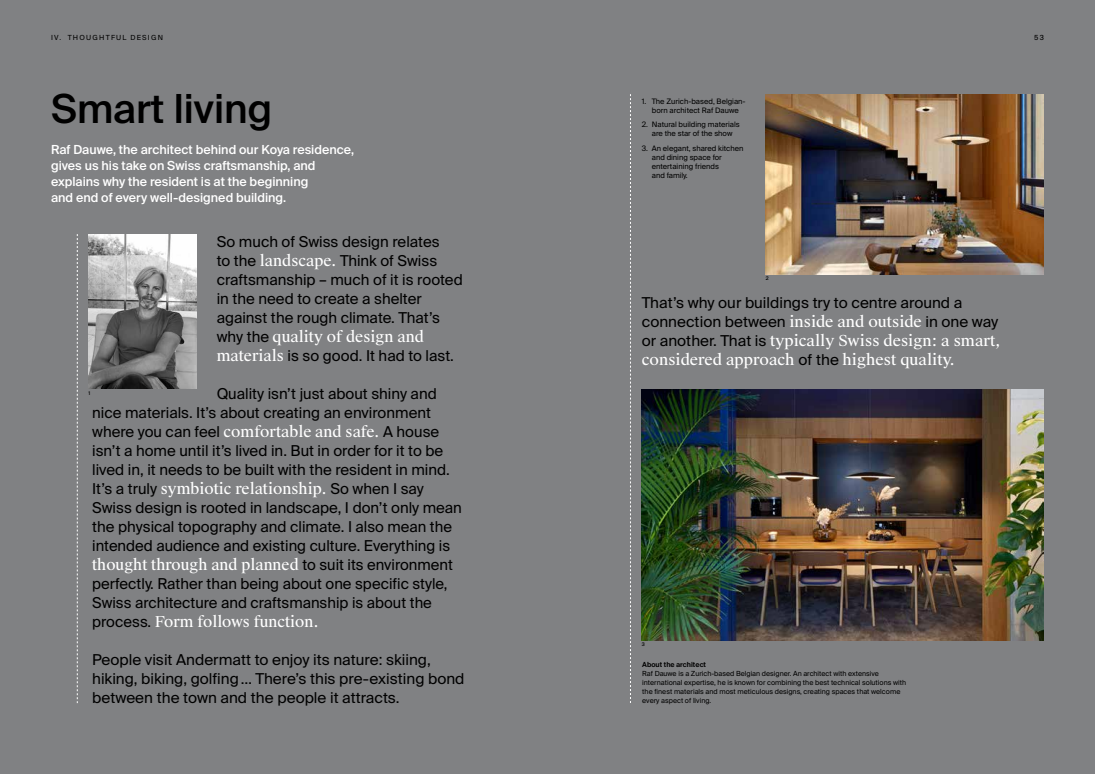
<style>
.page{position:relative;width:1095px;height:774px;background:#fff}
.page>*{position:absolute;margin:0;border:0;box-sizing:border-box;transform-origin:0 0}
.t1{font:500 40px "Suisse Intl";color:#000}
.t2{font:15px/19px "Suisse Intl";color:#000}
.t3{font:15px/19px "Suisse Works";color:#fff}
.t4{font:500 12.5px/16px "Suisse Intl";color:#fff}
.t5{font:7.5px/9px "Suisse Intl";color:#000;text-align:center}
.t6{font:7px/9px "Suisse Intl";color:#000}
.t7{font:7px "Suisse Intl";letter-spacing:.175em;color:#000}
.t8{font:600 7px "Suisse Intl";color:#000}
.t9{font:500 5px "Suisse Intl";color:#000}
.s1{font-family:"Suisse Works";color:#fff}
.s2{font-family:"Suisse Intl";color:#000}
</style>
<div class="page">
<div style="left:0;top:0;width:1094px;height:774px;background:#808183"></div>
<svg style="left:630px;top:94px;width:1px;height:609px"></svg>
<img style="left:765px;top:94px;width:278px;height:180px">
<svg style="left:77px;top:234px;width:1px;height:469px"></svg>
<img style="left:641px;top:390px;width:402px;height:250px">
<img style="left:89px;top:234px;width:108px;height:154px">
<p class="t7" style="left:51px;top:35px;width:113px">IV. THOUGHTFUL DESIGN</p>
<p class="t6" style="left:1033px;top:33px;width:11px">53</p>
<h1 class="t1" style="left:51px;top:94px;width:222px">Smart living</h1>
<p class="t4" style="left:51px;top:143px;width:304px">Raf Dauwe, the architect behind our Koya residence, gives us his take on Swiss craftsmanship, and explains why the resident is at the beginning<br>and end of every well-designed building.</p>
<p class="t2" style="left:217px;top:233px;width:247px">So much of Swiss design relates<br>to the <span class="s1">landscape.</span> Think of Swiss craftsmanship – much of it is rooted in the need to create a shelter against the rough climate. That’s</p>
<p class="t3" style="left:217px;top:328px;width:209px"><span class="s2">why the</span> quality of design and</p>
<p class="t2" style="left:217px;top:347px;width:239px"><span class="s1">materials</span> is so good. It had to last.</p>
<p class="t2" style="left:92px;top:385px;width:359px;text-indent:124px">Quality isn’t just about shiny and nice materials. It’s about creating an environment where you can feel <span class="s1">comfortable and safe.</span> A house isn’t a home until it’s lived in. But in order for it to be lived in, it needs to be built with the resident in mind.</p>
<p class="t3" style="left:92px;top:480px;width:333px"><span class="s2">It’s a truly</span> symbiotic relationship. <span class="s2">So when I say</span></p>
<p class="t2" style="left:92px;top:499px;width:371px">Swiss design is rooted in landscape, I don’t only mean the physical topography and climate. I also mean the intended audience and existing culture. Everything is</p>
<p class="t3" style="left:92px;top:556px;width:362px">thought through and planned <span class="s2">to suit its environment</span></p>
<p class="t2" style="left:92px;top:575px;width:357px">perfectly. Rather than being about one specific style,<br>Swiss architecture and craftsmanship is about the</p>
<p class="t3" style="left:92px;top:613px;width:228px"><span class="s2">process.</span> Form follows function.</p>
<p class="t2" style="left:92px;top:651px;width:374px">people visit Andermatt to enjoy its nature: skiing, hiking, biking, golfing … There’s this pre-existing bond between the town and the people it attracts.</p>
<p class="t9" style="left:89px;top:391px;width:3px">1</p>
<p class="t5" style="left:641px;top:97px;width:105px">1. The Zurich-based, Belgian&shy;born architect Raf Dauwe</p>
<p class="t5" style="left:641px;top:121px;width:99px">2. Natural building materials are the star of the show</p>
<p class="t5" style="left:651px;top:144px;width:93px;text-align:left;text-indent:-10px">3. An elegant, shared kitchen and dining space for entertaining friends<br>and family.</p>
<p class="t9" style="left:765px;top:277px;width:4px">2</p>
<p class="t2" style="left:641px;top:294px;width:358px">That’s why our buildings try to centre around a connection between <span class="s1">inside and outside</span> in one way</p>
<p class="t3" style="left:641px;top:332px;width:360px"><span class="s2">or another. That is</span> typically Swiss design: a smart, considered approach <span class="s2">of the</span> highest quality.</p>
<p class="t9" style="left:641px;top:643px;width:5px">3</p>
<p class="t8" style="left:642px;top:662px;width:65px">About the architect</p>
<p class="t6" style="left:642px;top:669px;width:265px">Raf Dauwe is a Zurich-based Belgian designer. An architect with extensive international expertise, he is known for combining the best technical solutions with the finest materials and most meticulous designs, creating spaces that welcome every aspect of living.</p>
</div>
